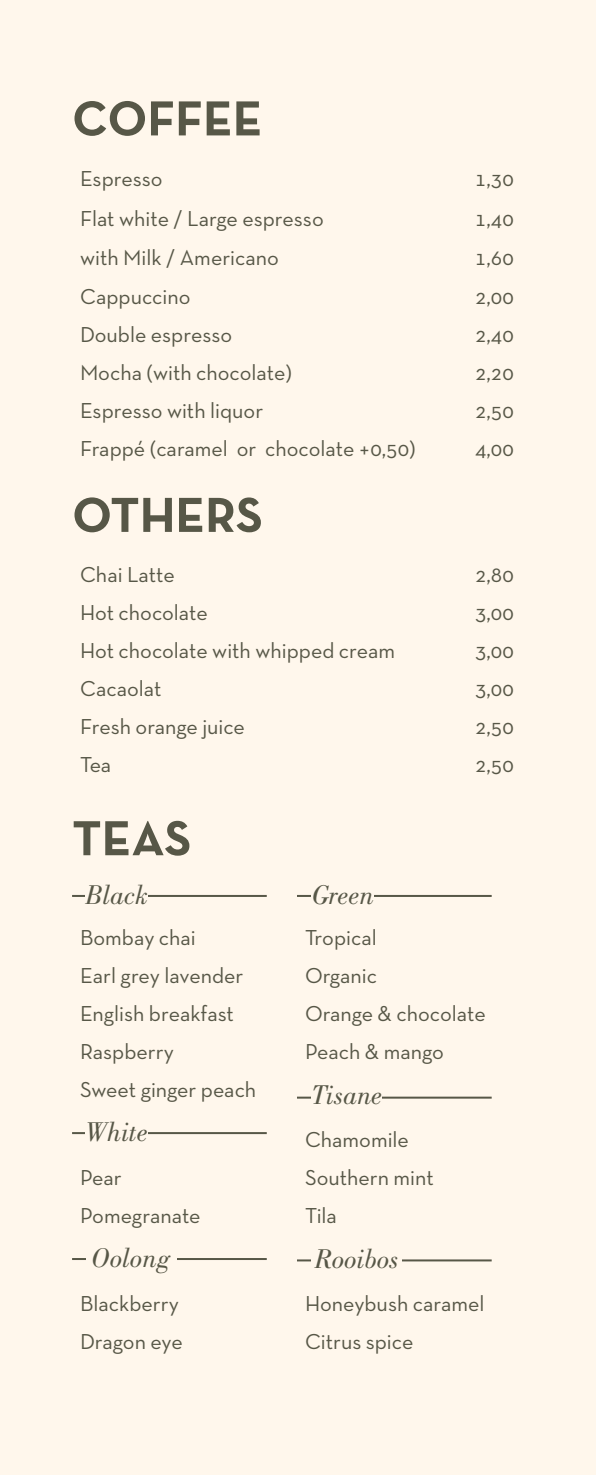
<style>
.page{position:relative;width:596px;height:1475px;background:#fff}
.page>*{position:absolute;margin:0;border:0;box-sizing:border-box;transform-origin:0 0}
.t1{font:700 50px "Neutra Text TF";color:#575747}
.t2{font:italic 28px "Bodoni Std";color:#575747}
.t3{font:22px/38px "Neutra Text TF";color:#575747}
</style>
<div class="page">
<div style="left:0;top:0;width:595px;height:1474px;background:#fff7ec"></div>
<hr style="left:72px;top:894px;width:194px;height:2px;background:#575747">
<hr style="left:72px;top:1131px;width:194px;height:2px;background:#575747">
<hr style="left:72px;top:1257px;width:194px;height:2px;background:#575747">
<hr style="left:297px;top:894px;width:194px;height:2px;background:#575747">
<hr style="left:297px;top:1096px;width:194px;height:2px;background:#575747">
<hr style="left:297px;top:1259px;width:194px;height:2px;background:#575747">
<div style="left:86px;top:883px;width:62px;height:20px;background:#fff7ec"></div>
<div style="left:86px;top:1120px;width:62px;height:20px;background:#fff7ec"></div>
<div style="left:86px;top:1246px;width:90px;height:20px;background:#fff7ec"></div>
<div style="left:311px;top:883px;width:62px;height:20px;background:#fff7ec"></div>
<div style="left:311px;top:1084px;width:71px;height:19px;background:#fff7ec"></div>
<div style="left:311px;top:1248px;width:91px;height:19px;background:#fff7ec"></div>
<h1 class="t1" style="left:72px;top:87px;width:192px">COFFEE</h1>
<p class="t3" style="left:80px;top:159px;width:84px">Espresso</p>
<p class="t3" style="left:475px;top:159px;width:40px">1,30</p>
<p class="t3" style="left:80px;top:199px;width:245px">Flat white / Large espresso</p>
<p class="t3" style="left:475px;top:199px;width:40px">1,40</p>
<p class="t3" style="left:80px;top:238px;width:200px">with Milk / Americano</p>
<p class="t3" style="left:475px;top:238px;width:40px">1,60</p>
<p class="t3" style="left:80px;top:276px;width:112px">Cappuccino</p>
<p class="t3" style="left:475px;top:276px;width:40px">2,00</p>
<p class="t3" style="left:80px;top:315px;width:153px">Double espresso</p>
<p class="t3" style="left:475px;top:315px;width:40px">2,40</p>
<p class="t3" style="left:80px;top:353px;width:213px">Mocha (with chocolate)</p>
<p class="t3" style="left:475px;top:353px;width:40px">2,20</p>
<p class="t3" style="left:80px;top:391px;width:184px">Espresso with liquor</p>
<p class="t3" style="left:475px;top:391px;width:40px">2,50</p>
<p class="t3" style="left:80px;top:429px;width:337px">Frappé (caramel or chocolate +0,50)</p>
<p class="t3" style="left:475px;top:429px;width:40px">4,00</p>
<h1 class="t1" style="left:72px;top:483px;width:192px">OTHERS</h1>
<p class="t3" style="left:80px;top:554px;width:96px">Chai Latte</p>
<p class="t3" style="left:475px;top:554px;width:40px">2,80</p>
<p class="t3" style="left:80px;top:592px;width:129px">Hot chocolate</p>
<p class="t3" style="left:475px;top:592px;width:40px">3,00</p>
<p class="t3" style="left:80px;top:631px;width:316px">Hot chocolate with whipped cream</p>
<p class="t3" style="left:475px;top:631px;width:40px">3,00</p>
<p class="t3" style="left:80px;top:669px;width:83px">Cacaolat</p>
<p class="t3" style="left:475px;top:669px;width:40px">3,00</p>
<p class="t3" style="left:80px;top:707px;width:166px">Fresh orange juice</p>
<p class="t3" style="left:475px;top:707px;width:40px">2,50</p>
<p class="t3" style="left:80px;top:745px;width:33px">Tea</p>
<p class="t3" style="left:475px;top:745px;width:40px">2,50</p>
<h1 class="t1" style="left:72px;top:806px;width:121px">TEAS</h1>
<p class="t2" style="left:86px;top:878px;width:64px">Black</p>
<p class="t3" style="left:80px;top:918px;width:178px">Bombay chai<br>Earl grey lavender<br>English breakfast<br>Raspberry<br>Sweet ginger peach</p>
<p class="t2" style="left:86px;top:1115px;width:64px">White</p>
<p class="t3" style="left:80px;top:1157px;width:122px">Pear<br>Pomegranate</p>
<p class="t2" style="left:91px;top:1241px;width:81px">Oolong</p>
<p class="t3" style="left:80px;top:1283px;width:104px">Blackberry<br>Dragon eye</p>
<p class="t2" style="left:311px;top:878px;width:63px">Green</p>
<p class="t3" style="left:305px;top:918px;width:182px">Tropical<br>Organic<br>Orange &amp; chocolate<br>Peach &amp; mango</p>
<p class="t2" style="left:311px;top:1078px;width:72px">Tisane</p>
<p class="t3" style="left:305px;top:1119px;width:130px">Chamomile<br>Southern mint<br>Tila</p>
<p class="t2" style="left:315px;top:1242px;width:85px">Rooibos</p>
<p class="t3" style="left:305px;top:1283px;width:181px">Honeybush caramel<br>Citrus spice</p>
</div>
